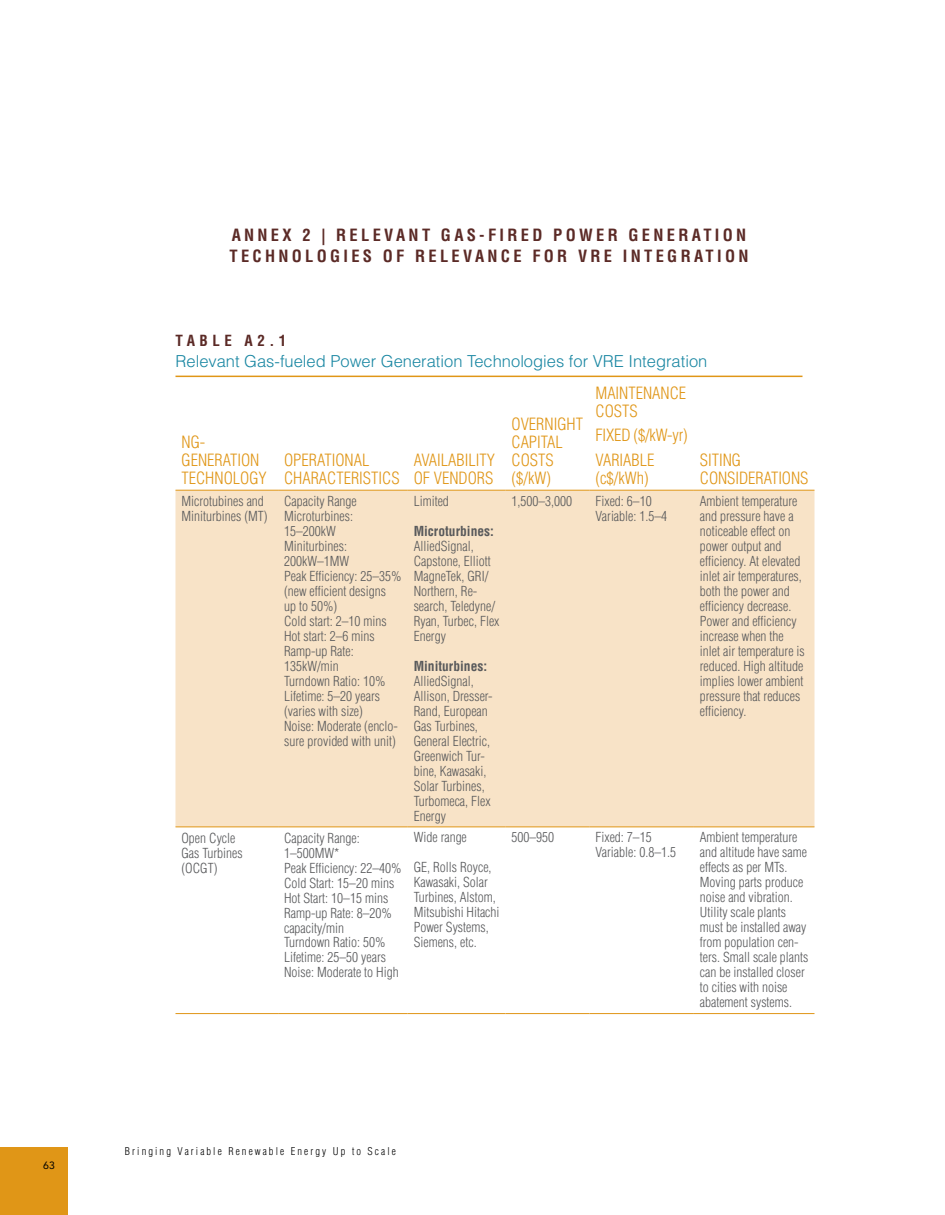
<style>
.page{position:relative;width:945px;height:1215px;background:#fff}
.page>*{position:absolute;margin:0;border:0;box-sizing:border-box;transform-origin:0 0}
.t1{font:300 condensed 16.5px/18px "Helvetica LT Std";color:#e09617}
.t2{font:700 condensed 16.5px/21px "Helvetica LT Std";letter-spacing:.2em;color:#5b2a26}
.t3{font:300 16.5px "Helvetica LT Std";color:#1886a2}
.t4{font:700 condensed 15px "Helvetica LT Std";color:#5b2a26}
.t5{font:300 condensed 13.5px/15px "Helvetica LT Std";color:#58595b}
.t6{font:700 condensed 13.5px "Helvetica LT Std";color:#58595b}
.t7{font:300 condensed 10.5px "Helvetica LT Std";letter-spacing:.2em;color:#000}
.t8{font:10.5px "Avenir LT Std";color:#000}
</style>
<div class="page">
<div style="left:0;top:1148px;width:68px;height:67px;background:#e09617"></div>
<hr style="left:176px;top:376px;width:626px;height:1px;background:#e09617">
<div style="left:176px;top:491px;width:638px;height:336px;background:#f8e3c7"></div>
<hr style="left:176px;top:490px;width:102px;height:1px;background:#e09617">
<hr style="left:278px;top:490px;width:130px;height:1px;background:#e09617">
<hr style="left:408px;top:490px;width:98px;height:1px;background:#e09617">
<hr style="left:506px;top:490px;width:84px;height:1px;background:#e09617">
<hr style="left:590px;top:490px;width:104px;height:1px;background:#e09617">
<hr style="left:694px;top:490px;width:121px;height:1px;background:#e09617">
<hr style="left:176px;top:827px;width:102px;height:1px;background:#e09617">
<hr style="left:278px;top:827px;width:130px;height:1px;background:#e09617">
<hr style="left:408px;top:827px;width:98px;height:1px;background:#e09617">
<hr style="left:506px;top:827px;width:84px;height:1px;background:#e09617">
<hr style="left:590px;top:827px;width:104px;height:1px;background:#e09617">
<hr style="left:694px;top:827px;width:121px;height:1px;background:#e09617">
<hr style="left:176px;top:1013px;width:102px;height:1px;background:#e09617">
<hr style="left:278px;top:1013px;width:130px;height:1px;background:#e09617">
<hr style="left:408px;top:1013px;width:98px;height:1px;background:#e09617">
<hr style="left:506px;top:1013px;width:84px;height:1px;background:#e09617">
<hr style="left:590px;top:1013px;width:104px;height:1px;background:#e09617">
<hr style="left:694px;top:1013px;width:121px;height:1px;background:#e09617">
<p class="t8" style="left:43px;top:1159px;width:13px">63</p>
<p class="t2" style="left:229px;top:225px;width:518px;text-indent:73px">2 | RELEVANT GA S-FIR ED PO WER G ENERA TIO N -T ECHNO LO GIES OF</p>
<p class="t2" style="left:232px;top:225px;width:26px">ANNEX</p>
<p class="t2" style="left:415px;top:246px;width:130px">RELEVANCE FOR</p>
<p class="t2" style="left:578px;top:246px;width:172px">VRE I NTEGRA TIO N</p>
<p class="t4" style="left:176px;top:331px;width:112px">TA BLE A2.1</p>
<p class="t3" style="left:176px;top:351px;width:533px">Relevant Gas-fueled Power Generation Technologies for VRE Integration</p>
<p class="t1" style="left:182px;top:433px;width:25px">NG-<br>Genera</p>
<p class="t1" style="left:182px;top:451px;width:87px;text-indent:49px">tion<br>Technology</p>
<p class="t1" style="left:284px;top:451px;width:117px">Operational characteristics</p>
<p class="t1" style="left:414px;top:451px;width:83px">Availability of Ven dors</p>
<p class="t5" style="left:182px;top:493px;width:88px">Microtubines and<br>Miniturbines (MT)</p>
<p class="t5" style="left:284px;top:493px;width:119px">Capacity Range<br>Microturbines:<br>15–200kW<br>Miniturbines:<br>200kW–1MW<br>Peak Efficiency: 25–35% (new efficient designs<br>up to 50%)<br>Cold start: 2–10 mins<br>Hot start: 2–6 mins<br>Ramp-up Rate:<br>135kW/min<br>Turndown Ratio: 10%<br>Lifetime: 5–20 years (varies with size)<br>Noise: Moderate (enclo&shy;sure provided with unit)</p>
<p class="t5" style="left:414px;top:493px;width:37px">Limited</p>
<p class="t6" style="left:414px;top:522px;width:82px">MICROTURBINES:</p>
<p class="t5" style="left:414px;top:538px;width:87px">AlliedSignal,<br>Capstone, Elliott<br>MagneTek, GRI/<br>Northern, Re&shy;search, Teledyne/<br>Ryan, Turbec, Flex<br>Energy</p>
<p class="t6" style="left:414px;top:657px;width:75px">MINITURBINES:</p>
<p class="t5" style="left:414px;top:673px;width:80px">AlliedSignal,<br>Allison, Dresser-<br>Rand, European<br>Gas Turbines,<br>General Electric,<br>Greenwich Tur&shy;bine, Kawasaki,<br>Solar Turbines,<br>Turbomeca, Flex<br>Energy</p>
<p class="t5" style="left:181px;top:830px;width:63px">Open Cycle<br>Gas Turbines (OCGT)</p>
<p class="t5" style="left:284px;top:830px;width:119px">Capacity Range:<br>1–500MW*<br>Peak Efficiency: 22–40%<br>Cold Start: 15–20 mins<br>Hot Start: 10–15 mins<br>Ramp-up Rate: 8–20% capacity/min<br>Turndown Ratio: 50%<br>Lifetime: 25–50 years<br>Noise: Moderate to High</p>
<p class="t5" style="left:414px;top:830px;width:55px">Wide range</p>
<p class="t5" style="left:414px;top:860px;width:87px">GE, Rolls Royce,<br>Kawasaki, Solar<br>Turbines, Alstom,<br>Mitsubishi Hitachi<br>Power Systems,<br>Siemens, etc.</p>
<p class="t1" style="left:512px;top:415px;width:73px;text-indent:42px">ight<br>Capital<br>Co sts ($/kW)</p>
<p class="t1" style="left:512px;top:415px;width:10px">overn</p>
<p class="t1" style="left:596px;top:384px;width:50px">Maintenan</p>
<p class="t1" style="left:670px;top:384px;width:16px">ce</p>
<p class="t1" style="left:596px;top:398px;width:94px;line-height:24.8px">Co sts<br>Fixed ($/kW-yr)<br>Variable</p>
<p class="t1" style="left:596px;top:469px;width:55px">(c$/kWh)</p>
<p class="t1" style="left:700px;top:451px;width:110px">Siting considerations</p>
<p class="t5" style="left:512px;top:493px;width:62px">1,500–3,000</p>
<p class="t5" style="left:595px;top:493px;width:73px">Fixed: 6–10<br>Variable: 1.5–4</p>
<p class="t5" style="left:700px;top:493px;width:106px">Ambient temperature and pressure have a noticeable effect on power output and efficiency. At elevated inlet air temperatures, both the power and efficiency decrease.<br>Power and efficiency increase when the inlet air temperature is reduced. High altitude implies lower ambient pressure that reduces efficiency.</p>
<p class="t5" style="left:511px;top:830px;width:44px">500–950</p>
<p class="t5" style="left:595px;top:830px;width:82px">Fixed: 7–15<br>Variable: 0.8–1.5</p>
<p class="t5" style="left:700px;top:830px;width:110px">Ambient temperature and altitude have same effects as per MTs.<br>Moving parts produce noise and vibration.<br>Utility scale plants must be installed away from population cen&shy;ters. Small scale plants can be installed closer to cities with noise abatement systems.</p>
<p class="t7" style="left:125px;top:1145px;width:273px">Bringing Variable Renewable Energy Up to Scale</p>
</div>
